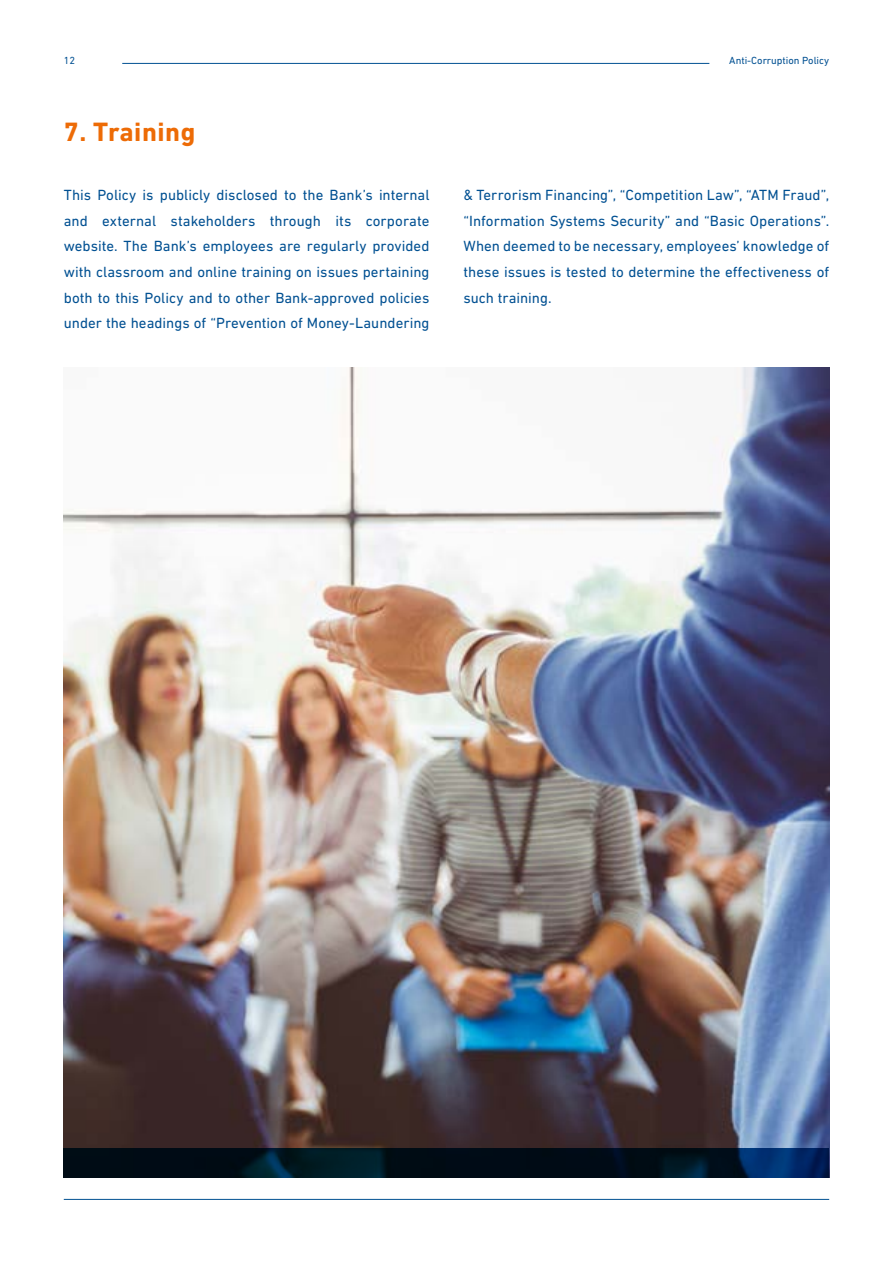
<style>
.page{position:relative;width:893px;height:1263px;background:#fff}
.page>*{position:absolute;margin:0;border:0;box-sizing:border-box;transform-origin:0 0}
.t1{font:700 27px "DIN Next LT Pro";letter-spacing:.02em;color:#ed6b06}
.t2{font:15px/25.5px "DIN Next LT Pro";color:#005092;text-align:justify}
.t3{font:10.5px "DIN Next LT Pro";color:#005092}
</style>
<div class="page">
<hr style="left:122px;top:63px;width:587px;height:1px;background:#005092">
<hr style="left:64px;top:1199px;width:765px;height:1px;background:#005092">
<img style="left:64px;top:367px;width:765px;height:781px">
<svg style="left:64px;top:1148px;width:765px;height:30px;fill:#000c16"></svg>
<p class="t3" style="left:64px;top:54px;width:13px">12</p>
<p class="t3" style="left:729px;top:54px;width:101px">Anti-Corruption Policy</p>
<h1 class="t1" style="left:64px;top:116px;width:133px">7. Training</h1>
<p class="t2" style="left:64px;top:182px;width:367px">This Policy is publicly disclosed to the Bank’s internal and external stakeholders through its corporate website. The Bank’s employees are regularly provided with classroom and online training on issues pertaining both to this Policy and to other Bank-approved policies under the headings of “Prevention of Money-Laundering</p>
<p class="t2" style="left:463px;top:182px;width:367px">&amp; Terrorism Financing”, “Competition Law”, “ATM Fraud”, “Information Systems Security” and “Basic Operations”.<br>When deemed to be necessary, employees’ knowledge of these issues is tested to determine the effectiveness of such training.</p>
</div>
